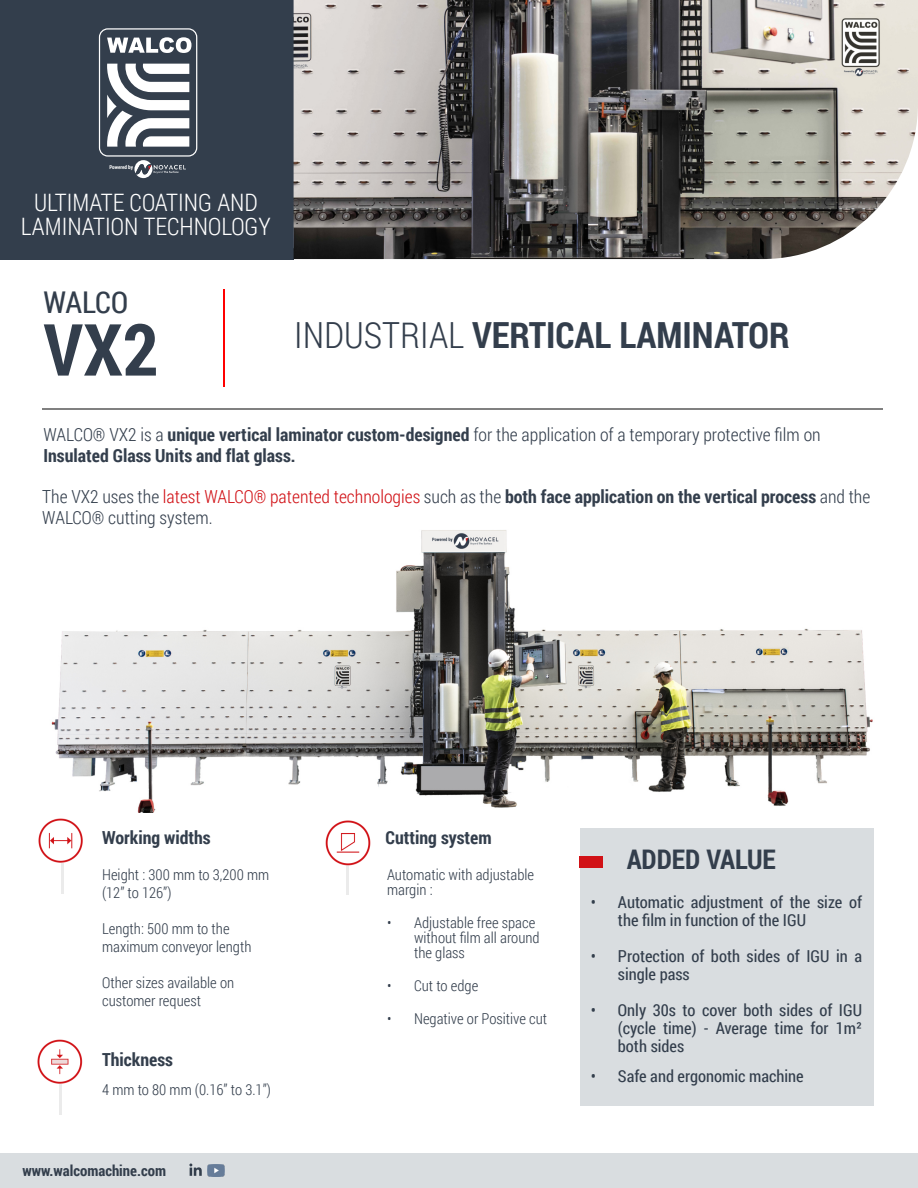
<style>
.page{position:relative;width:918px;height:1188px;background:#fff}
.page>*{position:absolute;margin:0;border:0;box-sizing:border-box;transform-origin:0 0}
.t1{font:700 72px "Roboto Condensed";color:#333e4c}
.t2{font:700 36px "Roboto Condensed";color:#333e4c}
.t3{font:30px "Roboto Condensed";letter-spacing:-.01em;color:#333e4c}
.t4{font:700 27px "Roboto Condensed";color:#333e4c}
.t5{font:300 24px/24px "Roboto Condensed";color:#fff;text-align:center}
.t6{font:700 18px/21px "Roboto Condensed";color:#333e4c}
.t7{font:300 18px/21px "Roboto Condensed";color:#333e4c}
.t8{font:16.5px/18px "Roboto Condensed";color:#333e4c}
.t9{font:300 15px/15px "Roboto Condensed";color:#333e4c}
.t10{font:700 15px "Roboto Condensed";color:#333e4c}
.t11{font:700 5.25px "Roboto Condensed";color:#fff}
.s1{font-weight:300}
.s2{color:#d11116}
.s3{font-weight:700}
</style>
<div class="page">
<div style="left:580px;top:829px;width:293px;height:277px;background:#d9dde0"></div>
<div style="left:580px;top:856px;width:23px;height:12px;background:#d11116"></div>
<hr style="left:223px;top:290px;width:1px;height:97px;background:#f00">
<div style="left:0;top:0;width:294px;height:259px;background:#333e4c"></div>
<img style="left:294px;top:0;width:624px;height:259px">
<div style="left:99px;top:28px;width:98px;height:129px;border:1px solid #fff;border-radius:8px"></div>
<svg style="left:107px;top:37px;width:84px;height:16px"></svg>
<svg style="left:107px;top:64px;width:82px;height:83px"></svg>
<svg style="left:134px;top:160px;width:52px;height:18px"></svg>
<div style="left:0;top:1154px;width:918px;height:34px;background:#d9dde0"></div>
<svg style="left:189px;top:1164px;width:13px;height:12px"></svg>
<img style="left:207px;top:1164px;width:18px;height:13px">
<img style="left:38px;top:818px;width:45px;height:45px">
<hr style="left:347px;top:864px;width:2px;height:30px;background:#ebebeb">
<hr style="left:59px;top:1084px;width:2px;height:31px;background:#ebebeb">
<hr style="left:61px;top:863px;width:3px;height:31px;background:#ebebeb">
<img style="left:38px;top:1040px;width:44px;height:44px">
<img style="left:325px;top:821px;width:45px;height:44px">
<img style="left:51px;top:530px;width:822px;height:283px">
<hr style="left:42px;top:408px;width:840px;height:1px;background:#808080">
<p class="t11" style="left:109px;top:164px;width:25px">Powered by</p>
<h3 class="t5" style="left:21px;top:189px;width:252px">ULTIMATE COATING AND<br>LAMINATION TECHNOLOGY</h3>
<h3 class="t3" style="left:43px;top:281px;width:86px">WALCO</h3>
<h1 class="t1" style="left:43px;top:300px;width:117px">VX2</h1>
<h2 class="t2" style="left:294px;top:310px;width:497px"><span class="s1">INDUSTRIAL</span> VERTICAL LAMINATOR</h2>
<p class="t6" style="left:43px;top:424px;width:779px"><span class="s1">WALCO® VX2 is a</span> unique vertical laminator custom-designed <span class="s1">for the application of a temporary protective film on<br></span>Insulated Glass Units and flat glass.</p>
<p class="t7" style="left:42px;top:486px;width:830px">The VX2 uses the <span class="s2">latest WALCO® patented technologies</span> such as the <span class="s3">both face application on the vertical process</span> and the<br>WALCO® cutting system.</p>
<p class="t6" style="left:102px;top:827px;width:110px">Working widths</p>
<p class="t9" style="left:102px;top:865px;width:169px;line-height:18px">Height : 300 mm to 3,200 mm (12” to 126”)</p>
<p class="t9" style="left:102px;top:919px;width:151px;line-height:18px">Length: 500 mm to the maximum conveyor length</p>
<p class="t9" style="left:102px;top:973px;width:134px;line-height:18px">Other sizes available on customer request</p>
<p class="t6" style="left:102px;top:1048px;width:72px">Thickness</p>
<p class="t9" style="left:102px;top:1082px;width:170px">4 mm to 80 mm (0.16” to 3.1”)</p>
<p class="t10" style="left:22px;top:1160px;width:145px">www.walcomachine.com</p>
<p class="t6" style="left:386px;top:827px;width:108px">Cutting system</p>
<p class="t9" style="left:387px;top:866px;width:149px">Automatic with adjustable margin :</p>
<p class="t9" style="left:414px;top:914px;width:127px;text-indent:-27px">• Adjustable free space without film all around the glass</p>
<p class="t9" style="left:387px;top:977px;width:93px">• Cut to edge</p>
<p class="t9" style="left:387px;top:1010px;width:162px">• Negative or Positive cut</p>
<h3 class="t4" style="left:627px;top:841px;width:151px">ADDED VALUE</h3>
<p class="t8" style="left:618px;top:893px;width:246px;text-indent:-27px">• Automatic adjustment of the size of the film in function of the IGU</p>
<p class="t8" style="left:618px;top:947px;width:246px;text-indent:-27px">• Protection of both sides of IGU in a single pass</p>
<p class="t8" style="left:618px;top:1001px;width:246px;text-align:justify;text-indent:-27px">• Only 30s to cover both sides of IGU (cycle time) - Average time for 1m² both sides</p>
<p class="t8" style="left:591px;top:1067px;width:214px">• Safe and ergonomic machine</p>
</div>
